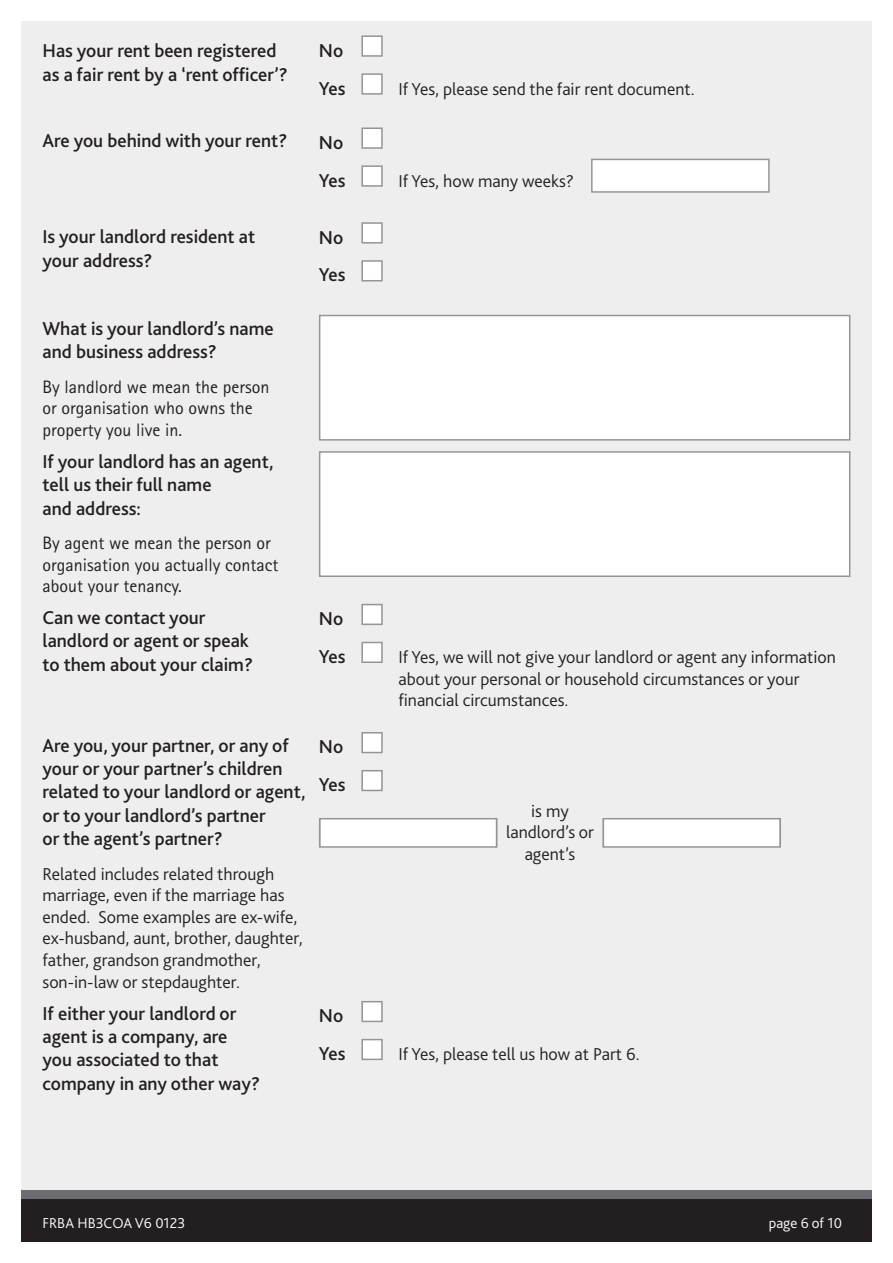
<style>
.page{position:relative;width:893px;height:1263px;background:#fff}
.page>*{position:absolute;margin:0;border:0;box-sizing:border-box;transform-origin:0 0}
.Questions{font:500 19.5px/23.4px "Bliss";color:#231f20}
.Questions-2{font:300 18px/21.6px "Bliss";color:#231f20}
.Body_Text{font:300 18px/21.6px "Bliss";color:#231f20}
.Body_Text-2{font:18px/21.6px "Rotis Sans Serif Pro";color:#231f20}
.Page_code{font:300 15px "Bliss";color:#fff}
</style>
<div class="page">
<div style="left:21px;top:21px;width:851px;height:1219px;background:#eeeeef"></div>
<div style="left:21px;top:1191px;width:851px;height:51px;background:#6c6d70"></div>
<div style="left:21px;top:1199px;width:851px;height:43px;background:#231f20"></div>
<div style="left:361px;top:35px;width:22px;height:22px;background:#fff;border:2px solid #939598"></div>
<div style="left:361px;top:73px;width:22px;height:22px;background:#fff;border:2px solid #939598"></div>
<div style="left:361px;top:127px;width:22px;height:22px;background:#fff;border:2px solid #939598"></div>
<div style="left:361px;top:165px;width:22px;height:22px;background:#fff;border:2px solid #939598"></div>
<div style="left:591px;top:159px;width:179px;height:34px;background:#fff;border:2px solid #939598"></div>
<div style="left:319px;top:315px;width:531px;height:126px;background:#fff;border:2px solid #939598"></div>
<div style="left:319px;top:451px;width:531px;height:126px;background:#fff;border:2px solid #939598"></div>
<div style="left:361px;top:604px;width:22px;height:21px;background:#fff;border:2px solid #939598"></div>
<div style="left:361px;top:642px;width:22px;height:21px;background:#fff;border:2px solid #939598"></div>
<div style="left:361px;top:1001px;width:22px;height:21px;background:#fff;border:2px solid #939598"></div>
<div style="left:361px;top:1039px;width:22px;height:21px;background:#fff;border:2px solid #939598"></div>
<div style="left:361px;top:732px;width:22px;height:21px;background:#fff;border:2px solid #939598"></div>
<div style="left:361px;top:770px;width:22px;height:21px;background:#fff;border:2px solid #939598"></div>
<div style="left:320px;top:819px;width:177px;height:28px;background:#fff"></div>
<div style="left:319px;top:818px;width:178px;height:30px;border:2px solid #939598"></div>
<div style="left:603px;top:819px;width:177px;height:28px;background:#fff"></div>
<div style="left:602px;top:818px;width:179px;height:30px;border:2px solid #939598"></div>
<div style="left:361px;top:222px;width:22px;height:22px;background:#fff;border:2px solid #939598"></div>
<div style="left:361px;top:260px;width:22px;height:21px;background:#fff;border:2px solid #939598"></div>
<p class="Questions" style="left:43px;top:39px;width:247px">Has your rent been registered as a fair rent by a ‘rent officer’?</p>
<p class="Questions" style="left:43px;top:129px;width:246px">Are you behind with your rent?</p>
<p class="Questions" style="left:43px;top:225px;width:214px">Is your landlord resident at your address?</p>
<p class="Questions" style="left:319px;top:38px;width:26px">No</p>
<p class="Questions" style="left:319px;top:76px;width:28px">Yes</p>
<p class="Questions-2" style="left:398px;top:78px;width:298px">If Yes, please send the fair rent document.</p>
<p class="Questions" style="left:319px;top:131px;width:26px">No</p>
<p class="Questions" style="left:319px;top:168px;width:28px">Yes</p>
<p class="Questions-2" style="left:398px;top:170px;width:177px">If Yes, how many weeks?</p>
<p class="Questions" style="left:319px;top:225px;width:26px">No</p>
<p class="Questions" style="left:319px;top:263px;width:28px">Yes</p>
<p class="Questions" style="left:43px;top:317px;width:233px">What is your landlord’s name and business address?</p>
<p class="Body_Text-2" style="left:43px;top:376px;width:228px">By landlord we mean the person or organisation who owns the property you live in.</p>
<p class="Questions" style="left:43px;top:449px;width:232px">If your landlord has an agent, tell us their full name<br>and address:</p>
<p class="Body_Text-2" style="left:43px;top:532px;width:237px">By agent we mean the person or organisation you actually contact about your tenancy.</p>
<p class="Questions" style="left:43px;top:606px;width:212px">Can we contact your landlord or agent or speak to them about your claim?</p>
<p class="Questions" style="left:43px;top:733px;width:264px">Are you, your partner, or any of your or your partner’s children related to your landlord or agent, or to your landlord’s partner<br>or the agent’s partner?</p>
<p class="Body_Text" style="left:43px;top:863px;width:262px">Related includes related through marriage, even if the marriage has ended. Some examples are ex-wife, ex-husband, aunt, brother, daughter, father, grandson grandmother, son-in-law or stepdaughter.</p>
<p class="Questions" style="left:43px;top:1001px;width:219px">If either your landlord or agent is a company, are you associated to that company in any other way?</p>
<p class="Questions" style="left:319px;top:607px;width:26px">No</p>
<p class="Questions" style="left:319px;top:645px;width:28px">Yes</p>
<p class="Questions-2" style="left:398px;top:646px;width:439px">If Yes, we will not give your landlord or agent any information about your personal or household circumstances or your financial circumstances.</p>
<p class="Questions" style="left:319px;top:735px;width:26px">No</p>
<p class="Questions" style="left:319px;top:773px;width:28px">Yes</p>
<p class="Body_Text" style="left:506px;top:800px;width:89px;text-align:center">is my landlord’s or agent’s</p>
<p class="Questions" style="left:319px;top:1004px;width:26px">No</p>
<p class="Questions" style="left:319px;top:1042px;width:28px">Yes</p>
<p class="Questions-2" style="left:398px;top:1043px;width:243px">If Yes, please tell us how at Part 6.</p>
<p class="Page_code" style="left:43px;top:1213px;width:144px">FRBA HB3COA V6 0123</p>
<p class="Page_code" style="left:769px;top:1213px;width:75px">page 6 of 10</p>
</div>
